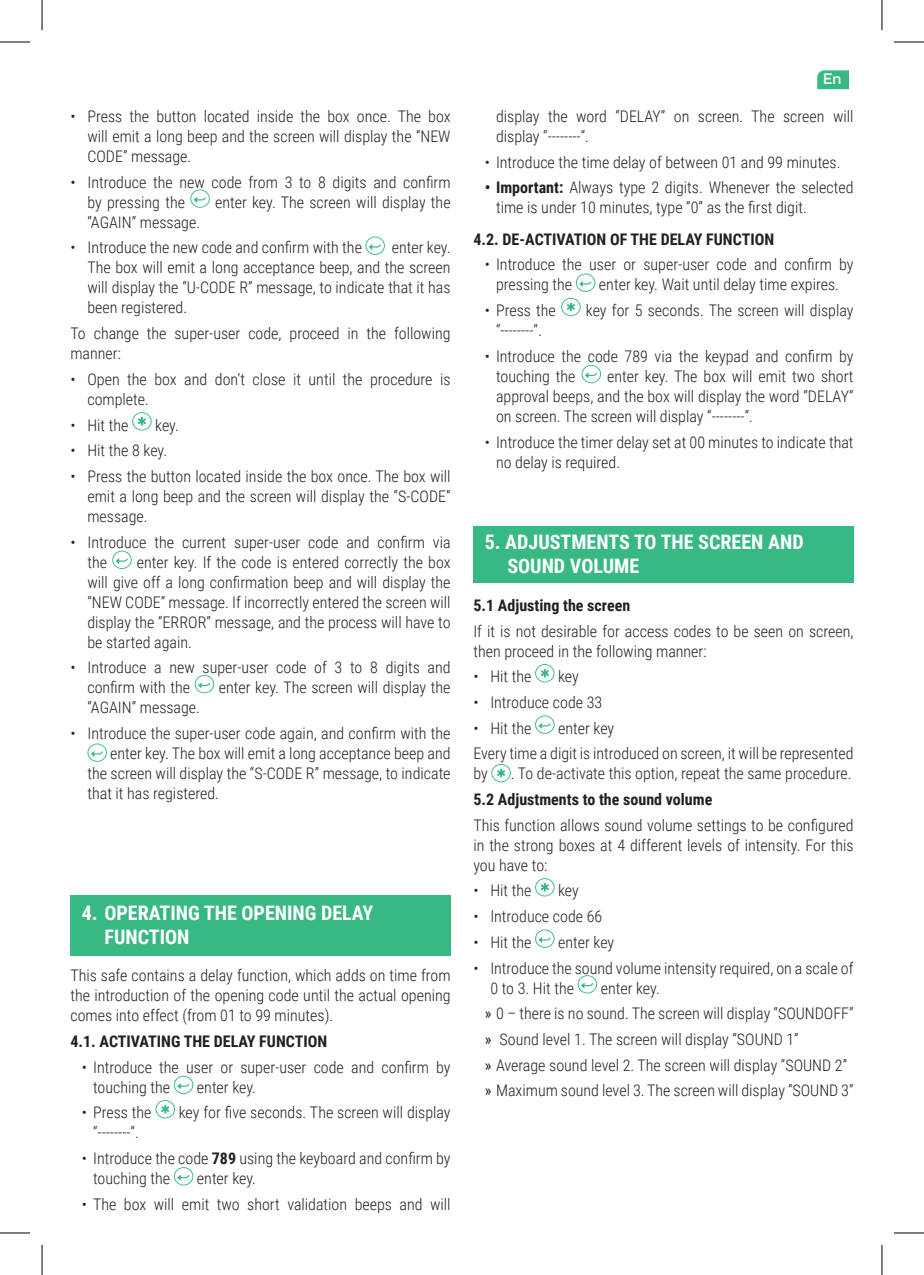
<style>
.page{position:relative;width:924px;height:1275px;background:#fff}
.page>*{position:absolute;margin:0;border:0;box-sizing:border-box;transform-origin:0 0}
.t1{font:700 20px/24px "Roboto Condensed";color:#fff}
.t2{font:300 16px/20px "Roboto Condensed";color:#231f20}
.t3{font:700 16px "Roboto Condensed";color:#231f20}
.t4{font:500 15.2px "TT Firs Neue";color:#fff}
.s1{font-weight:700}
.s2{font-weight:400}
</style>
<div class="page">
<svg style="left:174px;top:1075px;width:19px;height:19px"></svg>
<svg style="left:155px;top:1100px;width:20px;height:18px"></svg>
<svg style="left:174px;top:1167px;width:19px;height:18px"></svg>
<svg style="left:575px;top:273px;width:20px;height:19px"></svg>
<svg style="left:561px;top:298px;width:19px;height:18px"></svg>
<svg style="left:581px;top:365px;width:19px;height:18px"></svg>
<svg style="left:535px;top:664px;width:19px;height:18px"></svg>
<svg style="left:535px;top:715px;width:19px;height:19px"></svg>
<svg style="left:491px;top:764px;width:19px;height:18px"></svg>
<svg style="left:535px;top:878px;width:19px;height:18px"></svg>
<svg style="left:535px;top:929px;width:19px;height:19px"></svg>
<svg style="left:577px;top:975px;width:20px;height:18px"></svg>
<svg style="left:190px;top:189px;width:20px;height:19px"></svg>
<svg style="left:365px;top:236px;width:19px;height:19px"></svg>
<svg style="left:132px;top:412px;width:20px;height:18px"></svg>
<svg style="left:112px;top:550px;width:20px;height:19px"></svg>
<svg style="left:194px;top:675px;width:20px;height:18px"></svg>
<svg style="left:87px;top:743px;width:20px;height:19px"></svg>
<div style="left:473px;top:526px;width:380px;height:56px;background:#38b983"></div>
<div style="left:70px;top:895px;width:380px;height:61px;background:#38b983"></div>
<svg style="left:817px;top:70px;width:31px;height:19px"></svg>
<hr style="left:0;top:42px;width:30px;height:1px;background:#000">
<hr style="left:893px;top:42px;width:30px;height:1px;background:#000">
<hr style="left:0;top:1232px;width:30px;height:1px;background:#000">
<hr style="left:893px;top:1232px;width:30px;height:1px;background:#000">
<hr style="left:42px;top:0;width:1px;height:30px;background:#000">
<hr style="left:42px;top:1245px;width:1px;height:30px;background:#000">
<hr style="left:881px;top:0;width:1px;height:30px;background:#000">
<hr style="left:881px;top:1245px;width:1px;height:30px;background:#000">
<p class="t2" style="left:87px;top:106px;width:364px;text-align:justify;text-indent:-17px">• Press the button located inside the box once. The box will emit a long beep and the screen will display the “NEW CODE” message.</p>
<p class="t2" style="left:87px;top:171px;width:364px;text-indent:-17px">• Introduce the new code from 3 to 8 digits and confirm by pressing the</p>
<p class="t2" style="left:215px;top:191px;width:237px">enter key. The screen will display the</p>
<p class="t2" style="left:87px;top:211px;width:114px">“AGAIN” message.</p>
<p class="t2" style="left:70px;top:237px;width:293px">• Introduce the new code and confirm with the</p>
<p class="t2" style="left:87px;top:237px;width:364px;text-align:justify;text-indent:304px">enter key.<br>The box will emit a long acceptance beep, and the screen will display the “U-CODE R” message, to indicate that it has been registered.</p>
<p class="t2" style="left:70px;top:323px;width:381px">To change the super-user code, proceed in the following manner:</p>
<p class="t2" style="left:87px;top:368px;width:364px;text-indent:-17px">• Open the box and don’t close it until the procedure is complete.</p>
<p class="t2" style="left:70px;top:414px;width:60px">• Hit the</p>
<p class="t2" style="left:155px;top:414px;width:25px">key.</p>
<p class="t2" style="left:70px;top:440px;width:98px">• Hit the 8 key.</p>
<p class="t2" style="left:87px;top:465px;width:364px;text-align:justify;text-indent:-17px">• Press the button located inside the box once. The box will emit a long beep and the screen will display the “S-CODE” message.</p>
<p class="t2" style="left:87px;top:531px;width:364px;text-indent:-17px">• Introduce the current super-user code and confirm via the</p>
<p class="t2" style="left:87px;top:551px;width:364px;text-align:justify;text-indent:49px">enter key. If the code is entered correctly the box will give off a long confirmation beep and will display the “NEW CODE” message. If incorrectly entered the screen will display the “ERROR” message, and the process will have to be started again.</p>
<p class="t2" style="left:87px;top:657px;width:364px;text-indent:-17px">• Introduce a new super-user code of 3 to 8 digits and confirm with the</p>
<p class="t2" style="left:219px;top:677px;width:233px">enter key. The screen will display the</p>
<p class="t2" style="left:87px;top:697px;width:114px">“AGAIN” message.</p>
<p class="t2" style="left:70px;top:722px;width:381px">• Introduce the super-user code again, and confirm with the</p>
<p class="t2" style="left:110px;top:742px;width:342px">enter key. The box will emit a long acceptance beep and</p>
<p class="t2" style="left:87px;top:762px;width:364px">the screen will display the “S-CODE R” message, to indicate</p>
<p class="t2" style="left:87px;top:782px;width:133px">that it has registered.</p>
<p class="t1" style="left:104px;top:900px;width:270px;text-indent:-23px">4. OPERATING THE OPENING DELAY<br>FUNCTION</p>
<p class="t2" style="left:70px;top:965px;width:381px;text-align:justify">This safe contains a delay function, which adds on time from the introduction of the opening code until the actual opening comes into effect (from 01 to 99 minutes).</p>
<p class="t3" style="left:70px;top:1030px;width:258px">4.1. ACTIVATING THE DELAY FUNCTION</p>
<p class="t2" style="left:93px;top:1056px;width:359px;text-indent:-11px">• Introduce the user or super-user code and confirm by touching the</p>
<p class="t2" style="left:197px;top:1076px;width:61px">enter key.</p>
<p class="t2" style="left:82px;top:1102px;width:71px">• Press the</p>
<p class="t2" style="left:179px;top:1102px;width:273px">key for five seconds. The screen will display</p>
<p class="t2" style="left:93px;top:1122px;width:47px">“--------“.</p>
<p class="t2" style="left:93px;top:1147px;width:359px;text-indent:-11px">• Introduce the code <span class="s1">789</span> using the keyboard and confirm by touching the</p>
<p class="t2" style="left:197px;top:1167px;width:61px">enter key.</p>
<p class="t2" style="left:82px;top:1193px;width:370px">• The box will emit two short validation beeps and will</p>
<p class="t4" style="left:822px;top:68px;width:20px">En</p>
<p class="t2" style="left:496px;top:106px;width:359px">display the word “DELAY” on screen. The screen will display “--------“.</p>
<p class="t2" style="left:484px;top:151px;width:357px">• Introduce the time delay of between 01 and 99 minutes.</p>
<p class="t2" style="left:496px;top:177px;width:359px;text-indent:-11px"><span class="s1">• Important:</span> Always type 2 digits. Whenever the selected time is under 10 minutes, type “0” as the first digit.</p>
<p class="t3" style="left:473px;top:228px;width:302px">4.2. DE-ACTIVATION OF THE DELAY FUNCTION</p>
<p class="t2" style="left:496px;top:254px;width:359px;text-indent:-11px">• Introduce the user or super-user code and confirm by pressing the</p>
<p class="t2" style="left:598px;top:274px;width:241px">enter key. Wait until delay time expires.</p>
<p class="t2" style="left:484px;top:300px;width:73px">• Press the</p>
<p class="t2" style="left:585px;top:300px;width:269px">key for 5 seconds. The screen will display</p>
<p class="t2" style="left:496px;top:320px;width:47px">“--------“.</p>
<p class="t2" style="left:496px;top:345px;width:359px;text-indent:-11px">• Introduce the code 789 via the keypad and confirm by touching the</p>
<p class="t2" style="left:496px;top:365px;width:359px;text-align:justify;text-indent:111px">enter key. The box will emit two short approval beeps, and the box will display the word “DELAY” on screen. The screen will display “--------“.</p>
<p class="t2" style="left:496px;top:431px;width:359px;text-indent:-11px">• Introduce the timer delay set at 00 minutes to indicate that no delay is required.</p>
<p class="t1" style="left:507px;top:529px;width:297px;text-indent:-23px">5. ADJUSTMENTS TO THE SCREEN AND<br>SOUND VOLUME</p>
<p class="t3" style="left:473px;top:594px;width:158px">5.1 Adjusting the screen</p>
<p class="t2" style="left:473px;top:620px;width:381px">If it is not desirable for access codes to be seen on screen, then proceed in the following manner:</p>
<p class="t2" style="left:473px;top:666px;width:60px">• Hit the</p>
<p class="t2" style="left:558px;top:666px;width:22px">key</p>
<p class="t2" style="left:473px;top:692px;width:130px">• Introduce code 33</p>
<p class="t2" style="left:473px;top:717px;width:60px">• Hit the</p>
<p class="t2" style="left:473px;top:714px;width:381px;line-height:25.6px;text-indent:85px">enter key<br>Every time a digit is introduced on screen, it will be represented</p>
<p class="t2" style="left:473px;top:763px;width:16px">by</p>
<p class="t2" style="left:510px;top:763px;width:342px">. To de-activate this option, repeat the same procedure.</p>
<p class="t3" style="left:473px;top:788px;width:240px">5.2 Adjustments to the sound volume</p>
<p class="t2" style="left:473px;top:814px;width:381px;text-align:justify">This function allows sound volume settings to be configured in the strong boxes at 4 different levels of intensity. For this you have to:</p>
<p class="t2" style="left:473px;top:880px;width:60px">• Hit the</p>
<p class="t2" style="left:558px;top:880px;width:22px">key</p>
<p class="t2" style="left:473px;top:906px;width:130px">• Introduce code 66</p>
<p class="t2" style="left:473px;top:931px;width:60px">• Hit the</p>
<p class="t2" style="left:558px;top:931px;width:58px">enter key</p>
<p class="t2" style="left:490px;top:957px;width:364px;text-indent:-17px">• Introduce the sound volume intensity required, on a scale of<br>0 to 3. Hit the</p>
<p class="t2" style="left:484px;top:974px;width:370px;line-height:25.6px;text-indent:116px">enter key.<br><span class="s2">»</span> 0 – there is no sound. The screen will display “SOUNDOFF” <span class="s2">»</span> Sound level 1. The screen will display “SOUND 1”<br><span class="s2">»</span> Average sound level 2. The screen will display “SOUND 2” <span class="s2">»</span> Maximum sound level 3. The screen will display “SOUND 3”</p>
</div>
